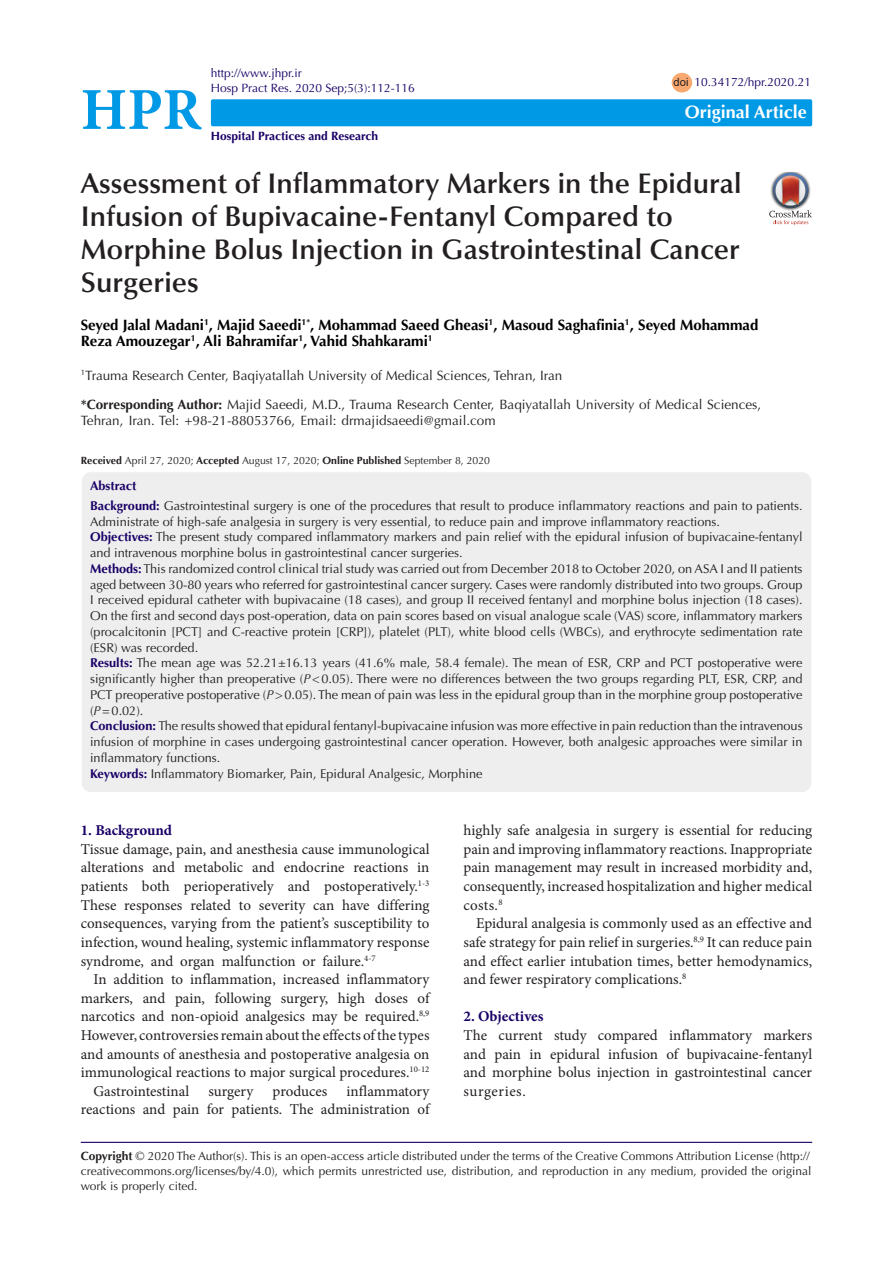
<style>
.page{position:relative;width:893px;height:1263px;background:#fff}
.page>*{position:absolute;margin:0;border:0;box-sizing:border-box;transform-origin:0 0}
.t1{font:700 59.55px "Minion Pro";color:#0099e5}
.t2{font:600 28.5px/33px "Optima LT Std";color:#231f20}
.t3{font:700 18px "Optima LT Std";color:#fff}
.t4{font:15px/18.6px "Minion Pro";color:#231f20;text-align:justify}
.t5{font:700 15px/16.5px "Optima LT Std";color:#000}
.t6{font:700 15px "Minion Pro";color:#190066}
.t7{font:13.5px/16.5px "Optima LT Std";color:#231f20}
.Default{font:12.75px/15.8px "Optima LT Std";color:#231f20;text-align:justify}
.Default-2{font:700 12.75px "Optima LT Std";color:#190066}
.t8{font:12px/15px "Optima LT Std";color:#231f20}
.t9{font:12px "Optima LT Std";color:#190066}
.t10{font:700 12px "Optima LT Std";color:#190066}
.t11{font:11.25px "Arial";color:#231f20}
.t12{font:10.5px "Optima LT Std";color:#231f20}
.s1{font-weight:700}
.s2{font-weight:700;color:#190066}
.s3{font-style:italic}
</style>
<div class="page">
<hr style="left:81px;top:1142px;width:731px;height:1px;background:#190066">
<div style="left:81px;top:472px;width:731px;height:321px;background:#eee;border-radius:10px"></div>
<div style="left:672px;top:73px;width:20px;height:19px;background:#f9a86f;border-radius:50%"></div>
<div style="left:211px;top:99px;width:601px;height:27px;background:#0099e5;border-radius:2px"></div>
<img style="left:781px;top:172px;width:18px;height:1px">
<svg style="left:769px;top:173px;width:43px;height:52px"></svg>
<p class="t1" style="left:81px;top:68px;width:122px">HPR</p>
<p class="t9" style="left:211px;top:66px;width:92px">http://www.jhpr.ir</p>
<p class="t9" style="left:211px;top:81px;width:205px">Hosp Pract Res. 2020 Sep;5(3):112-116</p>
<p class="t10" style="left:211px;top:128px;width:169px">Hospital Practices and Research</p>
<p class="t11" style="left:674px;top:75px;width:17px">doi</p>
<p class="t9" style="left:694px;top:75px;width:118px">10.34172/hpr.2020.21</p>
<p class="t3" style="left:685px;top:102px;width:124px">Original Article</p>
<p class="t2" style="left:81px;top:167px;width:662px">Assessment of Inflammatory Markers in the Epidural Infusion of Bupivacaine-Fentanyl Compared to Morphine Bolus Injection in Gastrointestinal Cancer Surgeries</p>
<p class="t5" style="left:81px;top:316px;width:679px">Seyed Jalal Madani<sup>1</sup>, Majid Saeedi<sup>1*</sup>, Mohammad Saeed Gheasi<sup>1</sup>, Masoud Saghafinia<sup>1</sup>, Seyed Mohammad<br>Reza Amouzegar<sup>1</sup>, Ali Bahramifar<sup>1</sup>, Vahid Shahkarami<sup>1</sup></p>
<p class="t7" style="left:81px;top:367px;width:483px"><sup>1</sup>Trauma Research Center, Baqiyatallah University of Medical Sciences, Tehran, Iran</p>
<p class="t7" style="left:81px;top:396px;width:682px"><span class="s1">*Corresponding Author:</span> Majid Saeedi, M.D., Trauma Research Center, Baqiyatallah University of Medical Sciences,<br>Tehran, Iran. Tel: +98-21-88053766, Email: drmajidsaeedi@gmail.com</p>
<p class="t12" style="left:81px;top:454px;width:411px"><span class="s1">Received</span> April 27, 2020; <span class="s1">Accepted</span> August 17, 2020; <span class="s1">Online Published</span> September 8, 2020</p>
<p class="Default-2" style="left:90px;top:478px;width:48px">Abstract</p>
<p class="Default" style="left:90px;top:498px;width:714px"><span class="s2">Background:</span> Gastrointestinal surgery is one of the procedures that result to produce inflammatory reactions and pain to patients.<br>Administrate of high-safe analgesia in surgery is very essential, to reduce pain and improve inflammatory reactions.</p>
<p class="Default" style="left:90px;top:529px;width:714px"><span class="s2">Objectives:</span> The present study compared inflammatory markers and pain relief with the epidural infusion of bupivacaine-fentanyl and intravenous morphine bolus in gastrointestinal cancer surgeries.</p>
<p class="Default" style="left:90px;top:561px;width:714px"><span class="s2">Methods:</span> This randomized control clinical trial study was carried out from December 2018 to October 2020, on ASA I and II patients aged between 30-80 years who referred for gastrointestinal cancer surgery. Cases were randomly distributed into two groups. Group I received epidural catheter with bupivacaine (18 cases), and group II received fentanyl and morphine bolus injection (18 cases).<br>On the first and second days post-operation, data on pain scores based on visual analogue scale (VAS) score, inflammatory markers (procalcitonin [PCT] and C-reactive protein [CRP]), platelet (PLT), white blood cells (WBCs), and erythrocyte sedimentation rate (ESR) was recorded.</p>
<p class="Default" style="left:90px;top:655px;width:714px"><span class="s2">Results:</span> The mean age was 52.21±16.13 years (41.6% male, 58.4 female). The mean of ESR, CRP and PCT postoperative were significantly higher than preoperative (<span class="s3">P</span>&lt;0.05). There were no differences between the two groups regarding PLT, ESR, CRP, and PCT preoperative postoperative (<span class="s3">P</span>&gt;0.05). The mean of pain was less in the epidural group than in the morphine group postoperative (<span class="s3">P</span>=0.02).</p>
<p class="Default" style="left:90px;top:718px;width:714px"><span class="s2">Conclusion:</span> The results showed that epidural fentanyl-bupivacaine infusion was more effective in pain reduction than the intravenous infusion of morphine in cases undergoing gastrointestinal cancer operation. However, both analgesic approaches were similar in inflammatory functions.</p>
<p class="Default" style="left:90px;top:766px;width:394px"><span class="s2">Keywords:</span> Inflammatory Biomarker, Pain, Epidural Analgesic, Morphine</p>
<p class="t6" style="left:81px;top:820px;width:93px">1. Background</p>
<p class="t4" style="left:81px;top:840px;width:350px">Tissue damage, pain, and anesthesia cause immunological alterations and metabolic and endocrine reactions in patients both perioperatively and postoperatively.<sup>1-3<br></sup>These responses related to severity can have differing consequences, varying from the patient’s susceptibility to infection, wound healing, systemic inflammatory response syndrome, and organ malfunction or failure.<sup>4-7</sup></p>
<p class="t4" style="left:81px;top:970px;width:350px;text-indent:13px">In addition to inflammation, increased inflammatory markers, and pain, following surgery, high doses of narcotics and non-opioid analgesics may be required.<sup>8,9<br></sup>However, controversies remain about the effects of the types and amounts of anesthesia and postoperative analgesia on immunological reactions to major surgical procedures.<sup>10-12</sup></p>
<p class="t4" style="left:94px;top:1082px;width:97px">Gastrointestinal</p>
<p class="t4" style="left:208px;top:1082px;width:46px">surgery</p>
<p class="t4" style="left:273px;top:1082px;width:56px">produces</p>
<p class="t4" style="left:81px;top:1082px;width:350px;text-align:right">inflammatory<br>reactions and pain for patients. The administration of</p>
<p class="t4" style="left:463px;top:821px;width:350px">highly safe analgesia in surgery is essential for reducing pain and improving inflammatory reactions. Inappropriate pain management may result in increased morbidity and, consequently, increased hospitalization and higher medical costs.<sup>8</sup></p>
<p class="t4" style="left:463px;top:914px;width:350px;text-indent:13px">Epidural analgesia is commonly used as an effective and safe strategy for pain relief in surgeries.<sup>8,9</sup> It can reduce pain and effect earlier intubation times, better hemodynamics, and fewer respiratory complications.<sup>8</sup></p>
<p class="t6" style="left:463px;top:1006px;width:82px">2. Objectives</p>
<p class="t4" style="left:463px;top:1026px;width:350px">The current study compared inflammatory markers and pain in epidural infusion of bupivacaine-fentanyl and morphine bolus injection in gastrointestinal cancer surgeries.</p>
<p class="t8" style="left:81px;top:1148px;width:732px"><span class="s1">Copyright</span> © 2020 The Author(s). This is an open-access article distributed under the terms of the Creative Commons Attribution License (http:// creativecommons.org/licenses/by/4.0), which permits unrestricted use, distribution, and reproduction in any medium, provided the original work is properly cited.</p>
</div>
